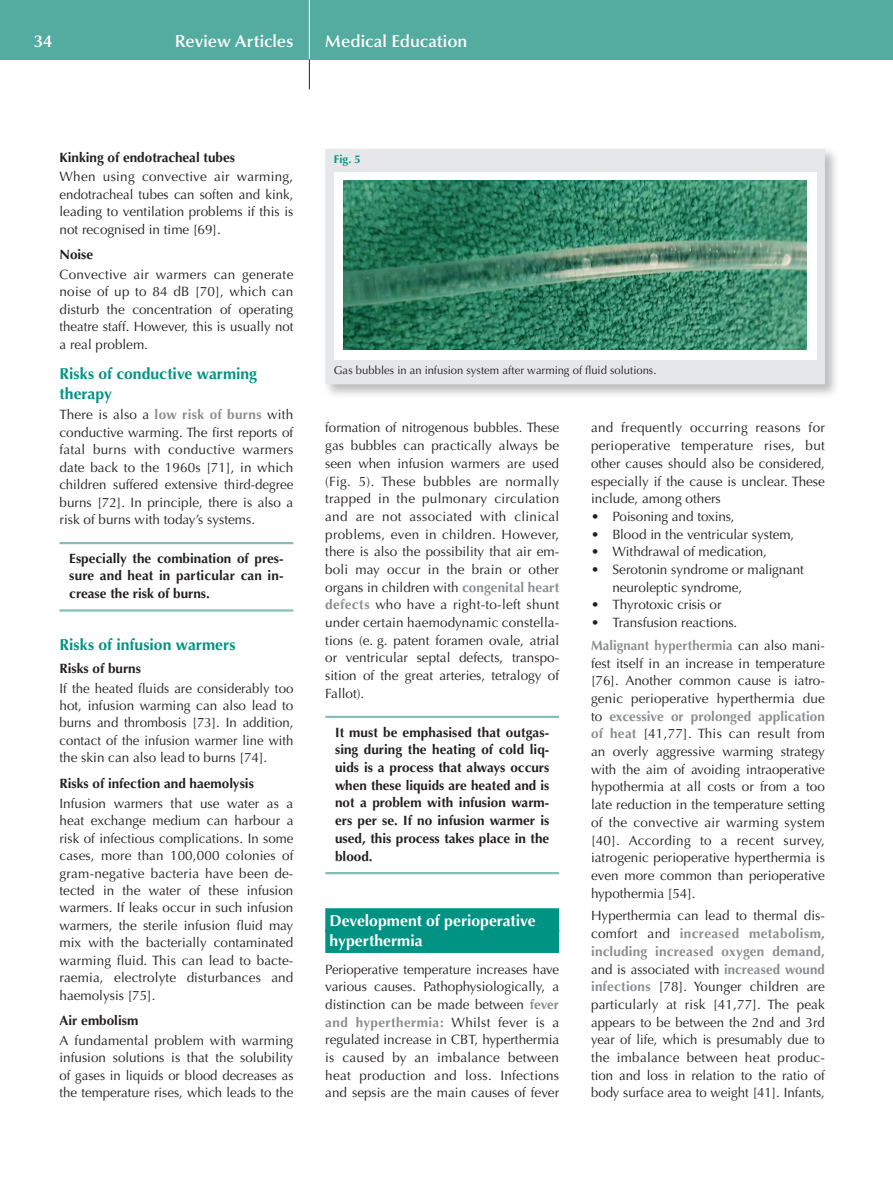
<style>
.page{position:relative;width:893px;height:1191px;background:#fff}
.page>*{position:absolute;margin:0;border:0;box-sizing:border-box;transform-origin:0 0}
.t1{font:600 17.25px "Optima";color:#fff}
.t2{font:700 15.75px/19.6px "Optima";color:#009383}
.t3{font:700 15.75px/20.7px "Optima";color:#fff}
.t4{font:13.5px/17.7px "Optima";color:#231f20;text-align:justify}
.t5{font:700 13.5px/17.7px "Optima";color:#231f20;text-align:justify}
.t6{font:11.25px "Optima";color:#231f20}
.t7{font:700 11.25px "Optima";color:#009383}
.s1{font-weight:700;color:#8a8c8f}
</style>
<div class="page">
<div style="left:0;top:0;width:893px;height:60px;background:#54aba0"></div>
<hr style="left:309px;top:0;width:1px;height:60px;background:#fff">
<svg style="left:309px;top:60px;width:1px;height:29px"></svg>
<hr style="left:60px;top:542px;width:233px;height:2px;background:#86bfb7">
<hr style="left:60px;top:609px;width:233px;height:2px;background:#86bfb7">
<hr style="left:325px;top:715px;width:234px;height:3px;background:#86bfb7">
<hr style="left:325px;top:872px;width:234px;height:2px;background:#86bfb7">
<div style="left:325px;top:908px;width:234px;height:24px;background:#009383"></div>
<div style="left:325px;top:929px;width:234px;height:24px;background:#009383"></div>
<div style="left:323px;top:146px;width:516px;height:253px;background:#231f20;opacity:.3"></div>
<div style="left:325px;top:149px;width:500px;height:235px;background:#e6e7e9"></div>
<div style="left:334px;top:172px;width:482px;height:187px;background:#fff"></div>
<img style="left:343px;top:181px;width:464px;height:168px">
<p class="t1" style="left:34px;top:31px;width:20px">34</p>
<p class="t1" style="left:175px;top:31px;width:120px">Review Articles</p>
<p class="t1" style="left:325px;top:31px;width:144px">Medical Education</p>
<p class="t5" style="left:60px;top:148px;width:177px">Kinking of endotracheal tubes</p>
<p class="t4" style="left:60px;top:168px;width:235px">When using convective air warming, endotracheal tubes can soften and kink, leading to ventilation problems if this is not recognised in time [69].</p>
<p class="t5" style="left:60px;top:246px;width:35px">Noise</p>
<p class="t4" style="left:60px;top:266px;width:235px">Convective air warmers can generate noise of up to 84 dB [70], which can disturb the concentration of operating theatre staff. However, this is usually not a real problem.</p>
<p class="t2" style="left:60px;top:364px;width:199px">Risks of conductive warming therapy</p>
<p class="t4" style="left:60px;top:406px;width:235px">There is also a <span class="s1">low risk of burns</span> with conductive warming. The first reports of fatal burns with conductive warmers date back to the 1960s [71], in which children suffered extensive third-degree burns [72]. In principle, there is also a risk of burns with today’s systems.</p>
<p class="t5" style="left:69px;top:550px;width:216px">Especially the combination of pres&shy;sure and heat in particular can in&shy;crease the risk of burns.</p>
<p class="t2" style="left:60px;top:634px;width:177px">Risks of infusion warmers</p>
<p class="t5" style="left:60px;top:659px;width:83px">Risks of burns</p>
<p class="t4" style="left:60px;top:679px;width:235px">If the heated fluids are considerably too hot, infusion warming can also lead to burns and thrombosis [73]. In addition, contact of the infusion warmer line with the skin can also lead to burns [74].</p>
<p class="t5" style="left:60px;top:774px;width:196px">Risks of infection and haemolysis</p>
<p class="t4" style="left:60px;top:794px;width:235px">Infusion warmers that use water as a heat exchange medium can harbour a risk of infectious complications. In some cases, more than 100,000 colonies of gram-negative bacteria have been de&shy;tected in the water of these infusion warmers. If leaks occur in such infusion warmers, the sterile infusion fluid may mix with the bacterially contaminated warming fluid. This can lead to bacte&shy;raemia, electrolyte disturbances and haemolysis [75].</p>
<p class="t5" style="left:60px;top:1012px;width:80px">Air embolism</p>
<p class="t4" style="left:60px;top:1032px;width:235px">A fundamental problem with warming infusion solutions is that the solubility of gases in liquids or blood decreases as the temperature rises, which leads to the</p>
<p class="t7" style="left:334px;top:153px;width:29px">Fig. 5</p>
<p class="t6" style="left:334px;top:363px;width:324px">Gas bubbles in an infusion system after warming of fluid solutions.</p>
<p class="t4" style="left:325px;top:419px;width:235px">formation of nitrogenous bubbles. These gas bubbles can practically always be seen when infusion warmers are used (Fig. 5). These bubbles are normally trapped in the pulmonary circulation and are not associated with clinical problems, even in children. However, there is also the possibility that air em&shy;boli may occur in the brain or other organs in children with <span class="s1">congenital heart defects</span> who have a right-to-left shunt under certain haemodynamic constella&shy;tions (e. g. patent foramen ovale, atrial or ventricular septal defects, transpo&shy;sition of the great arteries, tetralogy of Fallot).</p>
<p class="t5" style="left:335px;top:723px;width:216px">It must be emphasised that outgas&shy;sing during the heating of cold liq&shy;uids is a process that always occurs when these liquids are heated and is not a problem with infusion warm&shy;ers per se. If no infusion warmer is used, this process takes place in the blood.</p>
<p class="t3" style="left:330px;top:910px;width:208px">Development of perioperative hyperthermia</p>
<p class="t4" style="left:325px;top:960px;width:235px">Perioperative temperature increases have various causes. Pathophysiologically, a distinction can be made between <span class="s1">fever and hyperthermia:</span> Whilst fever is a regulated increase in CBT, hyperthermia is caused by an imbalance between heat production and loss. Infections and sepsis are the main causes of fever</p>
<p class="t4" style="left:591px;top:419px;width:235px">and frequently occurring reasons for perioperative temperature rises, but other causes should also be considered, especially if the cause is unclear. These include, among others</p>
<p class="t4" style="left:591px;top:508px;width:145px">• Poisoning and toxins,</p>
<p class="t4" style="left:591px;top:525px;width:205px">• Blood in the ventricular system,</p>
<p class="t4" style="left:591px;top:543px;width:177px">• Withdrawal of medication,</p>
<p class="t4" style="left:612px;top:561px;width:193px;text-indent:-21px">• Serotonin syndrome or malignant neuroleptic syndrome,</p>
<p class="t4" style="left:591px;top:596px;width:132px">• Thyrotoxic crisis or</p>
<p class="t4" style="left:591px;top:611px;width:234px;line-height:22.8px">• Transfusion reactions.<br><span class="s1">Malignant hyperthermia</span> can also mani-</p>
<p class="t4" style="left:591px;top:654px;width:235px">fest itself in an increase in temperature [76]. Another common cause is iatro&shy;genic perioperative hyperthermia due to <span class="s1">excessive or prolonged application of heat</span> [41,77]. This can result from an overly aggressive warming strategy with the aim of avoiding intraoperative hypothermia at all costs or from a too late reduction in the temperature setting of the convective air warming system [40]. According to a recent survey, iatrogenic perioperative hyperthermia is even more common than perioperative hypothermia [54].</p>
<p class="t4" style="left:591px;top:907px;width:235px">Hyperthermia can lead to thermal dis&shy;comfort and <span class="s1">increased metabolism, including increased oxygen demand, </span>and is associated with <span class="s1">increased wound infections</span> [78]. Younger children are particularly at risk [41,77]. The peak appears to be between the 2nd and 3rd year of life, which is presumably due to the imbalance between heat produc&shy;tion and loss in relation to the ratio of body surface area to weight [41]. Infants,</p>
</div>
